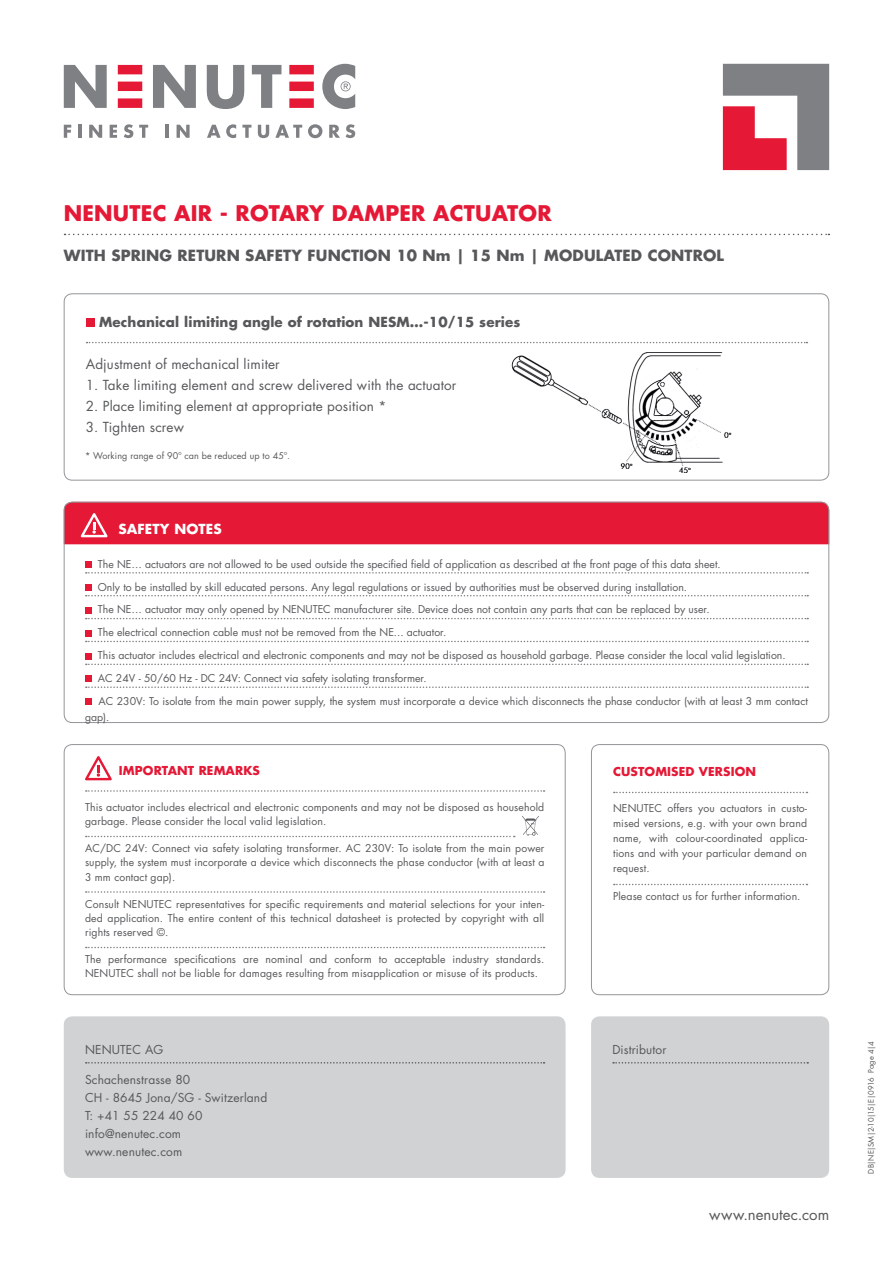
<style>
.page{position:relative;width:893px;height:1263px;background:#fff}
.page>*{position:absolute;margin:0;border:0;box-sizing:border-box;transform-origin:0 0}
.t1{font:700 21px "Futura Std";letter-spacing:.01em;color:#e51836}
.t2{font:700 15px "Futura Std";letter-spacing:.01em;color:#57585a}
.t3{font:15px "Futura Std";color:#57585a}
.t4{font:13.5px "Futura Std";letter-spacing:.01em;color:#57585a}
.t5{font:700 13.5px "Futura Std";letter-spacing:.01em;color:#57585a}
.t6{font:700 13.5px "Futura Std";letter-spacing:.01em;color:#fff}
.t7{font:12px/18px "Futura Std";letter-spacing:.01em;color:#57585a}
.t8{font:700 12px "Futura Std";letter-spacing:.01em;color:#e51836}
.t9{font:10.5px/23px "Futura Std";color:#57585a}
.t10{font:9px "Futura Std";letter-spacing:.01em;color:#57585a}
.t11{font:7.5px "Futura Std";letter-spacing:.015em;color:#57585a}
</style>
<div class="page">
<img style="left:512px;top:352px;width:220px;height:121px">
<svg style="left:65px;top:234px;width:764px;height:1px"></svg>
<svg style="left:87px;top:342px;width:720px;height:1px"></svg>
<div style="left:86px;top:318px;width:8px;height:9px;background:#e51836"></div>
<div style="left:64px;top:293px;width:765px;height:187px;border:1px solid #939598;border-radius:8px"></div>
<div style="left:64px;top:1016px;width:502px;height:162px;background:#d1d2d4;border-radius:9px"></div>
<svg style="left:86px;top:1062px;width:459px;height:1px"></svg>
<svg style="left:86px;top:572px;width:722px;height:2px"></svg>
<svg style="left:86px;top:595px;width:722px;height:1px"></svg>
<div style="left:85px;top:561px;width:6px;height:7px;background:#e51836"></div>
<div style="left:85px;top:584px;width:6px;height:7px;background:#e51836"></div>
<svg style="left:85px;top:607px;width:723px;height:12px"></svg>
<svg style="left:85px;top:630px;width:723px;height:12px"></svg>
<svg style="left:85px;top:653px;width:723px;height:12px"></svg>
<svg style="left:85px;top:676px;width:723px;height:12px"></svg>
<svg style="left:85px;top:699px;width:6px;height:6px"></svg>
<div style="left:64px;top:502px;width:765px;height:42px;background:#e51836"></div>
<div style="left:64px;top:744px;width:502px;height:251px;border:1px solid #939598;border-radius:8px"></div>
<svg style="left:614px;top:792px;width:193px;height:1px"></svg>
<svg style="left:614px;top:884px;width:193px;height:1px"></svg>
<div style="left:591px;top:744px;width:238px;height:251px;border:1px solid #939598;border-radius:8px"></div>
<svg style="left:86px;top:790px;width:459px;height:2px"></svg>
<svg style="left:86px;top:836px;width:429px;height:1px"></svg>
<svg style="left:86px;top:891px;width:459px;height:2px"></svg>
<svg style="left:86px;top:947px;width:459px;height:1px"></svg>
<svg style="left:85px;top:756px;width:27px;height:24px"></svg>
<svg style="left:522px;top:816px;width:17px;height:20px"></svg>
<div style="left:591px;top:1016px;width:238px;height:162px;background:#d1d2d4;border-radius:9px"></div>
<svg style="left:613px;top:1062px;width:195px;height:1px"></svg>
<svg style="left:723px;top:64px;width:106px;height:106px"></svg>
<svg style="left:118px;top:65px;width:24px;height:43px"></svg>
<svg style="left:289px;top:65px;width:25px;height:43px"></svg>
<svg style="left:64px;top:65px;width:43px;height:43px"></svg>
<svg style="left:153px;top:65px;width:43px;height:43px"></svg>
<svg style="left:207px;top:65px;width:37px;height:44px"></svg>
<svg style="left:252px;top:65px;width:29px;height:43px"></svg>
<svg style="left:322px;top:64px;width:33px;height:45px"></svg>
<svg style="left:64px;top:125px;width:7px;height:13px"></svg>
<hr style="left:78px;top:125px;width:4px;height:13px;background:#7e8083">
<svg style="left:89px;top:125px;width:13px;height:13px"></svg>
<svg style="left:110px;top:125px;width:7px;height:13px"></svg>
<svg style="left:124px;top:124px;width:9px;height:14px"></svg>
<svg style="left:139px;top:125px;width:9px;height:13px"></svg>
<svg style="left:166px;top:125px;width:3px;height:13px"></svg>
<svg style="left:177px;top:125px;width:13px;height:13px"></svg>
<svg style="left:207px;top:124px;width:29px;height:14px"></svg>
<svg style="left:242px;top:125px;width:9px;height:13px"></svg>
<svg style="left:258px;top:125px;width:11px;height:13px"></svg>
<svg style="left:275px;top:125px;width:27px;height:13px"></svg>
<svg style="left:308px;top:124px;width:14px;height:14px"></svg>
<svg style="left:329px;top:125px;width:11px;height:13px"></svg>
<svg style="left:346px;top:124px;width:9px;height:14px"></svg>
<h1 class="t1" style="left:64px;top:200px;width:489px">NENUTEC AIR - ROTARY DAMPER ACTUATOR</h1>
<h2 class="t2" style="left:64px;top:245px;width:662px">WITH SPRING RETURN SAFETY FUNCTION 10 Nm | 15 Nm | MODULATED CONTROL</h2>
<p class="t5" style="left:99px;top:312px;width:423px">Mechanical limiting angle of rotation NESM…-10/15 series</p>
<p class="t4" style="left:86px;top:355px;width:195px">Adjustment of mechanical limiter</p>
<p class="t4" style="left:86px;top:376px;width:372px">1. Take limiting element and screw delivered with the actuator</p>
<p class="t4" style="left:86px;top:397px;width:302px">2. Place limiting element at appropriate position *</p>
<p class="t4" style="left:86px;top:418px;width:100px">3. Tighten screw</p>
<p class="t10" style="left:85px;top:450px;width:206px">* Working range of 90º can be reduced up to 45º.</p>
<p class="t6" style="left:118px;top:520px;width:105px">SAFETY NOTES</p>
<p class="t9" style="left:98px;top:552px;width:711px">The NE… actuators are not allowed to be used outside the specified field of application as described at the front page of this data sheet.<br>Only to be installed by skill educated persons. Any legal regulations or issued by authorities must be observed during installation.<br>The NE… actuator may only opened by NENUTEC manufacturer site. Device does not contain any parts that can be replaced by user.<br>The electrical connection cable must not be removed from the NE... actuator.<br>This actuator includes electrical and electronic components and may not be disposed as household garbage. Please consider the local valid legislation.<br>AC 24V - 50/60 Hz - DC 24V: Connect via safety isolating transformer.<br>AC 230V: To isolate from the main power supply, the system must incorporate a device which disconnects the phase conductor (with at least 3 mm contact</p>
<p class="t9" style="left:85px;top:706px;width:26px">gap).</p>
<p class="t8" style="left:119px;top:763px;width:143px">IMPORTANT REMARKS</p>
<p class="t9" style="left:85px;top:800px;width:461px;line-height:14.2px">This actuator includes electrical and electronic components and may not be disposed as household garbage. Please consider the local valid legislation.</p>
<p class="t9" style="left:85px;top:841px;width:461px;line-height:14.2px;text-align:justify">AC/DC 24V: Connect via safety isolating transformer. AC 230V: To isolate from the main power supply, the system must incorporate a device which disconnects the phase conductor (with at least a 3 mm contact gap).</p>
<p class="t9" style="left:85px;top:897px;width:461px;line-height:14.2px;text-align:justify">Consult NENUTEC representatives for specific requirements and material selections for your inten&shy;ded application. The entire content of this technical datasheet is protected by copyright with all rights reserved ©.</p>
<p class="t9" style="left:85px;top:952px;width:461px;line-height:14.2px">The performance specifications are nominal and conform to acceptable industry standards.<br>NENUTEC shall not be liable for damages resulting from misapplication or misuse of its products.</p>
<p class="t7" style="left:85px;top:1040px;width:80px">NENUTEC AG</p>
<p class="t7" style="left:85px;top:1071px;width:184px">Schachenstrasse 80<br>CH - 8645 Jona/SG - Switzerland<br>T: +41 55 224 40 60 info@nenutec.com www.nenutec.com</p>
<p class="t8" style="left:613px;top:764px;width:144px">CUSTOMISED VERSION</p>
<p class="t9" style="left:613px;top:801px;width:196px;line-height:15px;text-align:justify">NENUTEC offers you actuators in custo&shy;mised versions, e.g. with your own brand name, with colour-coordinated applica&shy;tions and with your particular demand on request.</p>
<p class="t9" style="left:613px;top:885px;width:189px">Please contact us for further information.</p>
<p class="t7" style="left:612px;top:1040px;width:56px">Distributor</p>
<h2 class="t3" style="left:709px;top:1205px;width:121px">www.nenutec.com</h2>
<p class="t11" style="left:866px;top:1174px;width:134px;rotate:-90deg">DB|NE|SM|2-10|15|E|0916 Page 4|4</p>
</div>
